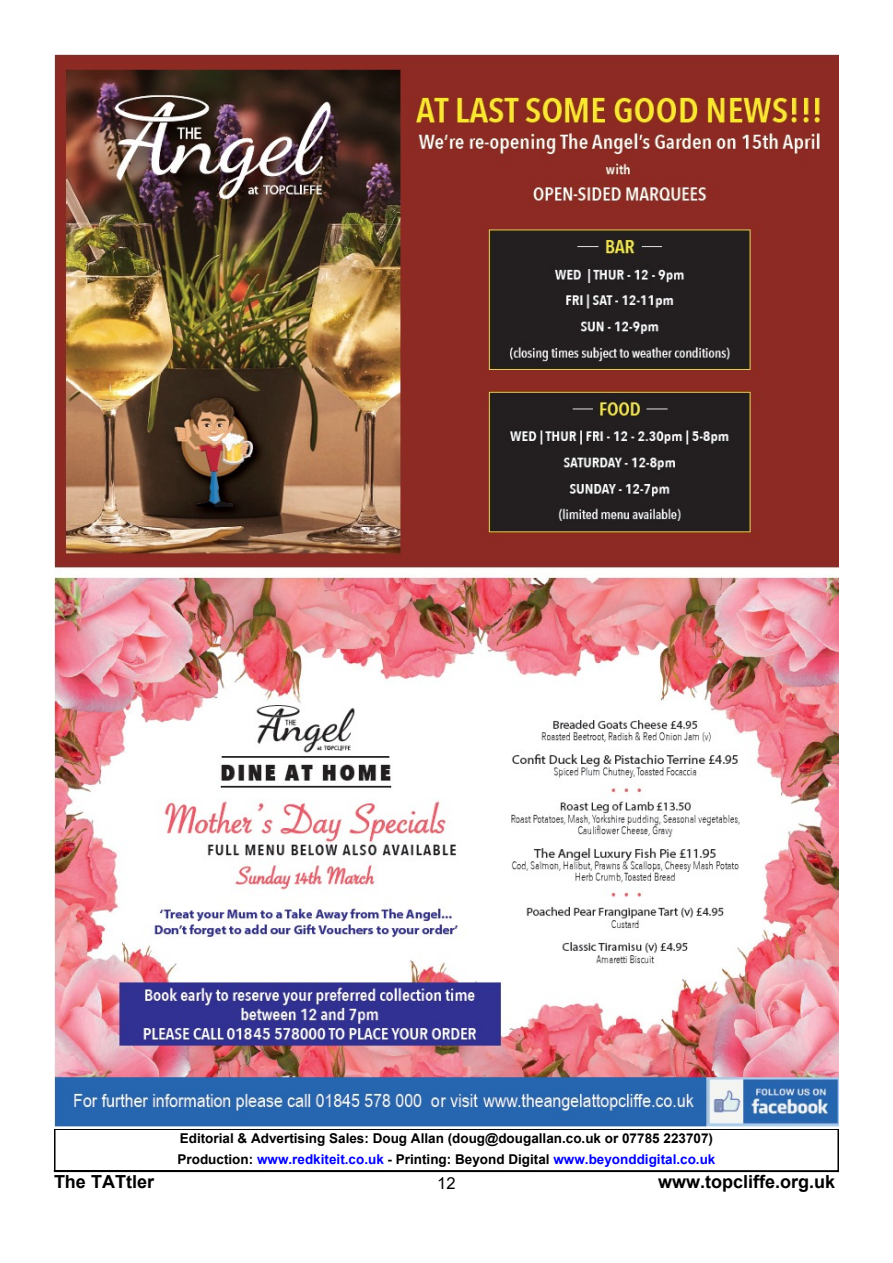
<style>
.page{position:relative;width:893px;height:1263px;background:#fff}
.page>*{position:absolute;margin:0;border:0;box-sizing:border-box;transform-origin:0 0}
.t1{font:700 18px "Arial";color:#000}
.t2{font:16.5px "Arial";color:#000}
.t3{font:700 13.5px/21.5px "Arial";color:#000}
.s1{color:#00f}
</style>
<div class="page">
<div style="left:54px;top:1128px;width:785px;height:44px;border:2px solid #000"></div>
<img style="left:54px;top:54px;width:785px;height:1073px">
<p class="t3" style="left:178px;top:1128px;width:539px">Editorial &amp; Advertising Sales: Doug Allan (doug@dougallan.co.uk or 07785 223707)<br>Production: <span class="s1">www.redkiteit.co.uk</span> - Printing: Beyond Digital <span class="s1">www.beyonddigital.co.uk</span></p>
<h1 class="t1" style="left:54px;top:1175px;width:102px">The TATtler</h1>
<h1 class="t1" style="left:658px;top:1175px;width:179px">www.topcliffe.org.uk</h1>
<p class="t2" style="left:437px;top:1177px;width:20px">12</p>
</div>
